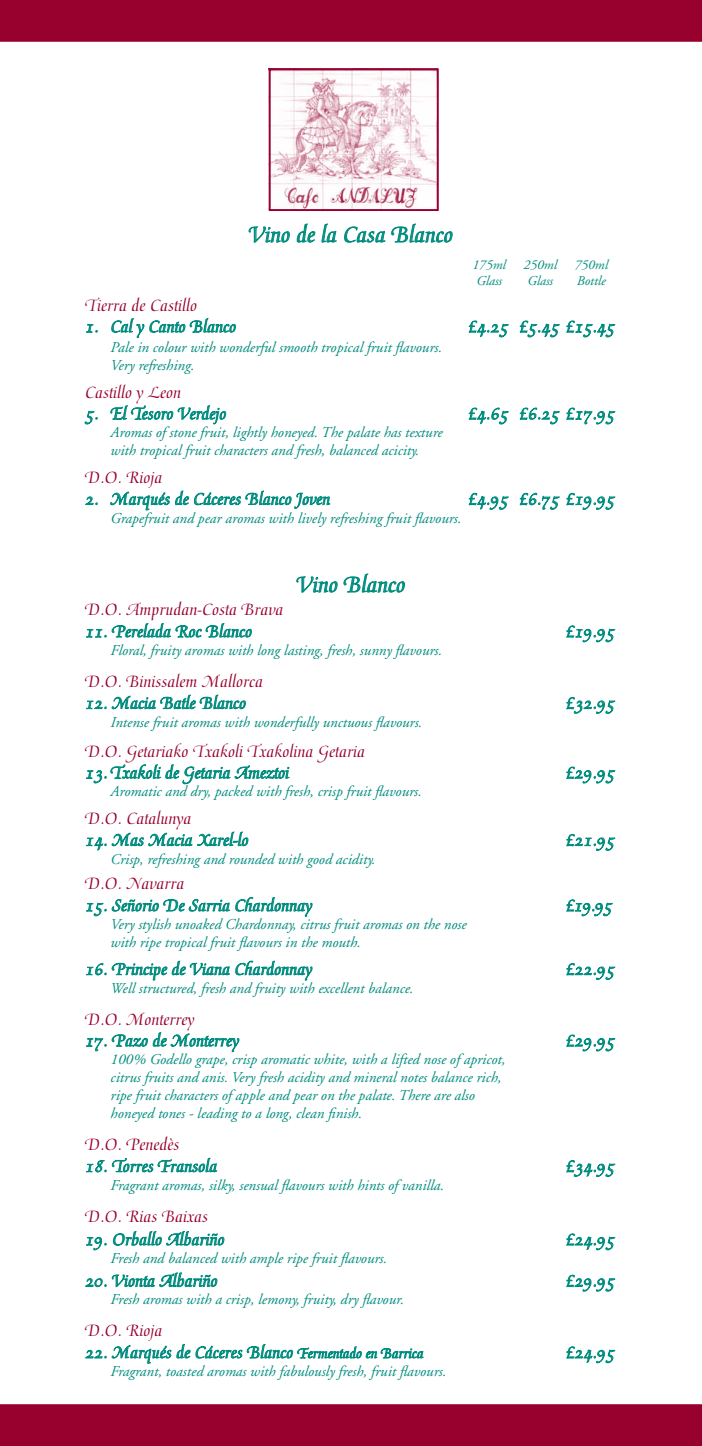
<style>
.page{position:relative;width:702px;height:1446px;background:#98002e}
.page>*{position:absolute;margin:0;border:0;box-sizing:border-box;transform-origin:0 0}
.t1{font:24px "Medici Script";color:#008d7f}
.t2{font:18px "Medici Script";color:#008d7f}
.t3{font:18px "Medici Script";color:#98002e}
.t4{font:italic 15px/18px "Adobe Garamond";color:#008d7f}
.t5{font:italic 13.5px/16.2px "Adobe Garamond";color:#008d7f}
.s1{font-size:15px}
</style>
<div class="page">
<div style="left:0;top:42px;width:702px;height:1362px;background:#fff"></div>
<img style="left:272px;top:71px;width:164px;height:137px">
<div style="left:269px;top:68px;width:170px;height:143px;border:2px solid #98002e"></div>
<svg style="left:249px;top:227px;width:41px;height:16px"></svg>
<svg style="left:297px;top:224px;width:18px;height:18px"></svg>
<svg style="left:321px;top:224px;width:15px;height:21px"></svg>
<svg style="left:344px;top:227px;width:41px;height:18px"></svg>
<svg style="left:391px;top:224px;width:61px;height:21px"></svg>
<svg style="left:86px;top:324px;width:12px;height:9px"></svg>
<svg style="left:111px;top:317px;width:125px;height:21px;background:#c2e3e0"></svg>
<svg style="left:469px;top:321px;width:39px;height:16px"></svg>
<svg style="left:520px;top:321px;width:39px;height:16px"></svg>
<svg style="left:566px;top:321px;width:49px;height:16px"></svg>
<svg style="left:85px;top:411px;width:13px;height:13px"></svg>
<svg style="left:110px;top:403px;width:116px;height:21px;background:#bfe2de"></svg>
<svg style="left:469px;top:408px;width:39px;height:16px"></svg>
<svg style="left:520px;top:408px;width:39px;height:16px"></svg>
<svg style="left:566px;top:407px;width:49px;height:17px"></svg>
<svg style="left:85px;top:496px;width:13px;height:9px"></svg>
<svg style="left:110px;top:489px;width:220px;height:21px;background:#c0e2df"></svg>
<svg style="left:469px;top:493px;width:39px;height:17px"></svg>
<svg style="left:520px;top:493px;width:39px;height:17px"></svg>
<svg style="left:566px;top:493px;width:49px;height:17px"></svg>
<svg style="left:296px;top:576px;width:41px;height:17px"></svg>
<svg style="left:343px;top:574px;width:62px;height:21px"></svg>
<svg style="left:86px;top:621px;width:166px;height:19px;background:#bde1dd"></svg>
<svg style="left:566px;top:625px;width:49px;height:17px"></svg>
<svg style="left:86px;top:693px;width:160px;height:18px;background:#b8dfdb"></svg>
<svg style="left:566px;top:697px;width:49px;height:17px"></svg>
<svg style="left:86px;top:762px;width:203px;height:22px;background:#c2e3e0"></svg>
<svg style="left:566px;top:767px;width:49px;height:16px"></svg>
<svg style="left:86px;top:830px;width:162px;height:20px;background:#c1e3e0"></svg>
<svg style="left:566px;top:834px;width:49px;height:17px"></svg>
<svg style="left:86px;top:895px;width:226px;height:22px;background:#c6e5e2"></svg>
<svg style="left:566px;top:899px;width:46px;height:17px"></svg>
<svg style="left:86px;top:959px;width:226px;height:21px;background:#c3e4e0"></svg>
<svg style="left:566px;top:963px;width:49px;height:17px"></svg>
<svg style="left:86px;top:1030px;width:153px;height:22px;background:#c7e6e3"></svg>
<svg style="left:566px;top:1034px;width:49px;height:17px"></svg>
<svg style="left:86px;top:1156px;width:131px;height:18px;background:#bce1dd"></svg>
<svg style="left:566px;top:1160px;width:49px;height:17px"></svg>
<svg style="left:86px;top:1237px;width:21px;height:13px"></svg>
<svg style="left:113px;top:1229px;width:111px;height:19px;background:#b1dcd8"></svg>
<svg style="left:566px;top:1233px;width:49px;height:17px"></svg>
<svg style="left:85px;top:1271px;width:132px;height:18px;background:#b7deda"></svg>
<svg style="left:566px;top:1275px;width:49px;height:16px"></svg>
<svg style="left:85px;top:1344px;width:86px;height:19px;background:#bee2de"></svg>
<svg style="left:177px;top:1342px;width:13px;height:16px"></svg>
<svg style="left:196px;top:1342px;width:227px;height:19px;background:#bbe0dd"></svg>
<svg style="left:566px;top:1346px;width:49px;height:17px"></svg>
<h1 class="t1" style="left:249px;top:221px;width:205px">Vino de la Casa Blanco</h1>
<p class="t5" style="left:472px;top:257px;width:35px">175ml<br>Glass</p>
<p class="t5" style="left:523px;top:257px;width:35px">250ml<br>Glass</p>
<p class="t5" style="left:574px;top:257px;width:35px">750ml<br>Bottle</p>
<p class="t3" style="left:85px;top:295px;width:113px">Tierra de Castillo</p>
<p class="t2" style="left:85px;top:316px;width:152px">1. Cal y Canto Blanco</p>
<p class="t2" style="left:468px;top:316px;width:148px">£4.25 £5.45 £15.45</p>
<p class="t4" style="left:111px;top:339px;width:333px">Pale in colour with wonderful smooth tropical fruit flavours.<br>Very refreshing.</p>
<p class="t3" style="left:85px;top:382px;width:97px">Castillo y Leon</p>
<p class="t2" style="left:85px;top:403px;width:143px">5. El Tesoro Verdejo</p>
<p class="t2" style="left:468px;top:403px;width:148px">£4.65 £6.25 £17.95</p>
<p class="t4" style="left:111px;top:424px;width:333px">Aromas of stone fruit, lightly honeyed. The palate has texture with tropical fruit characters and fresh, balanced acicity.</p>
<p class="t3" style="left:85px;top:467px;width:79px">D.O. Rioja</p>
<p class="t2" style="left:85px;top:489px;width:247px">2. Marqués de Cáceres Blanco Joven</p>
<p class="t2" style="left:468px;top:489px;width:148px">£4.95 £6.75 £19.95</p>
<p class="t4" style="left:111px;top:509px;width:352px">Grapefruit and pear aromas with lively refreshing fruit flavours.</p>
<h1 class="t1" style="left:296px;top:571px;width:110px">Vino Blanco</h1>
<p class="t3" style="left:85px;top:600px;width:200px">D.O. Amprudan-Costa Brava</p>
<p class="t2" style="left:85px;top:621px;width:168px">11. Perelada Roc Blanco</p>
<p class="t2" style="left:565px;top:621px;width:51px">£19.95</p>
<p class="t4" style="left:111px;top:642px;width:333px">Floral, fruity aromas with long lasting, fresh, sunny flavours.</p>
<p class="t3" style="left:85px;top:671px;width:179px">D.O. Binissalem Mallorca</p>
<p class="t2" style="left:85px;top:693px;width:162px">12. Macia Batle Blanco</p>
<p class="t2" style="left:565px;top:693px;width:51px">£32.95</p>
<p class="t4" style="left:111px;top:713px;width:313px">Intense fruit aromas with wonderfully unctuous flavours.</p>
<p class="t3" style="left:85px;top:741px;width:281px">D.O. Getariako Txakoli Txakolina Getaria</p>
<p class="t2" style="left:85px;top:762px;width:205px">13. Txakoli de Getaria Ameztoi</p>
<p class="t2" style="left:565px;top:762px;width:51px">£29.95</p>
<p class="t4" style="left:111px;top:783px;width:313px">Aromatic and dry, packed with fresh, crisp fruit flavours.</p>
<p class="t3" style="left:85px;top:808px;width:108px">D.O. Catalunya</p>
<p class="t2" style="left:85px;top:830px;width:165px">14. Mas Macia Xarel-lo</p>
<p class="t2" style="left:565px;top:830px;width:51px">£21.95</p>
<p class="t4" style="left:111px;top:850px;width:266px">Crisp, refreshing and rounded with good acidity.</p>
<p class="t3" style="left:85px;top:873px;width:101px">D.O. Navarra</p>
<p class="t2" style="left:85px;top:895px;width:229px">15. Señorio De Sarria Chardonnay</p>
<p class="t2" style="left:565px;top:895px;width:48px">£19.95</p>
<p class="t4" style="left:111px;top:916px;width:357px">Very stylish unoaked Chardonnay, citrus fruit aromas on the nose with ripe tropical fruit flavours in the mouth.</p>
<p class="t2" style="left:85px;top:959px;width:229px">16. Principe de Viana Chardonnay</p>
<p class="t2" style="left:565px;top:959px;width:51px">£22.95</p>
<p class="t4" style="left:111px;top:979px;width:304px">Well structured, fresh and fruity with excellent balance.</p>
<p class="t3" style="left:85px;top:1009px;width:111px">D.O. Monterrey</p>
<p class="t2" style="left:85px;top:1030px;width:155px">17. Pazo de Monterrey</p>
<p class="t2" style="left:565px;top:1030px;width:51px">£29.95</p>
<p class="t4" style="left:111px;top:1051px;width:396px">100% Godello grape, crisp aromatic white, with a lifted nose of apricot, citrus fruits and anis. Very fresh acidity and mineral notes balance rich, ripe fruit characters of apple and pear on the palate. There are also honeyed tones - leading to a long, clean finish.</p>
<p class="t3" style="left:85px;top:1134px;width:96px">D.O. Penedès</p>
<p class="t2" style="left:85px;top:1156px;width:134px">18. Torres Fransola</p>
<p class="t2" style="left:565px;top:1156px;width:51px">£34.95</p>
<p class="t4" style="left:111px;top:1176px;width:335px">Fragrant aromas, silky, sensual flavours with hints of vanilla.</p>
<p class="t3" style="left:85px;top:1206px;width:124px">D.O. Rias Baixas</p>
<p class="t2" style="left:85px;top:1229px;width:141px">19. Orballo Albariño</p>
<p class="t2" style="left:565px;top:1229px;width:51px">£24.95</p>
<p class="t4" style="left:111px;top:1250px;width:278px">Fresh and balanced with ample ripe fruit flavours.</p>
<p class="t2" style="left:85px;top:1270px;width:134px">20. Vionta Albariño</p>
<p class="t2" style="left:565px;top:1270px;width:51px">£29.95</p>
<p class="t4" style="left:111px;top:1291px;width:295px">Fresh aromas with a crisp, lemony, fruity, dry flavour.</p>
<p class="t3" style="left:85px;top:1320px;width:79px">D.O. Rioja</p>
<p class="t2" style="left:85px;top:1342px;width:340px">22. Marqués de Cáceres Blanco <span class="s1">Fermentado en Barrica</span></p>
<p class="t2" style="left:565px;top:1342px;width:51px">£24.95</p>
<p class="t4" style="left:111px;top:1362px;width:337px">Fragrant, toasted aromas with fabulously fresh, fruit flavours.</p>
</div>
